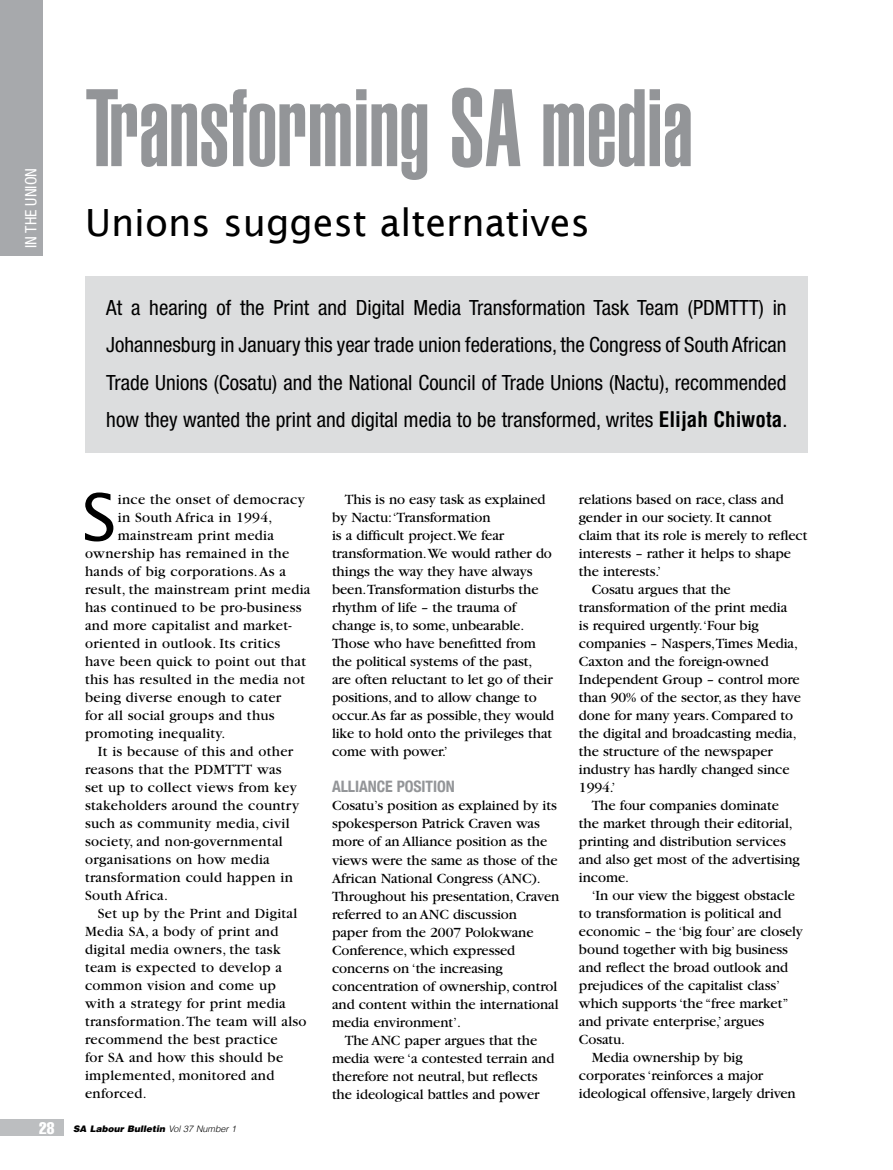
<style>
.page{position:relative;width:893px;height:1170px;background:#fff}
.page>*{position:absolute;margin:0;border:0;box-sizing:border-box;transform-origin:0 0}
.t1{font:900 extra-condensed 108px "Helvetica";color:#939598}
.t2{font:64.5px "Lucida Sans";color:#000}
.t3{font:37.5px "Lucida Sans";color:#000}
.t4{font:condensed 21px/37.5px "Helvetica Neue";color:#000;text-align:justify}
.t5{font:700 condensed 15.75px "Helvetica Neue";letter-spacing:-.005em;color:#939598}
.t6{font:condensed 15.75px "Helvetica Neue";color:#fff}
.t7{font:14.7px/18px "Garamond";letter-spacing:-.005em;color:#000}
.t8{font:14.7px "Garamond";letter-spacing:.02em;color:#000}
.t9{font:italic 900 9px "Helvetica";color:#000}
.s1{font-family:"Helvetica";font-weight:700}
.s2{font-weight:400;font-style:normal;font-stretch:extra-condensed;font-size:16.5px;color:#fff}
.s3{font-weight:300}
</style>
<div class="page">
<div style="left:0;top:1118px;width:64px;height:17px;background:#bcbec0"></div>
<div style="left:0;top:0;width:43px;height:255px;background:#a7a9ac"></div>
<div style="left:85px;top:276px;width:723px;height:177px;background:#dcddde"></div>
<p class="t6" style="left:22px;top:248px;width:82px;rotate:-90deg">IN THE UNION</p>
<h1 class="t1" style="left:85px;top:66px;width:609px">Transforming SA media</h1>
<h3 class="t3" style="left:85px;top:201px;width:506px">Unions suggest alternatives</h3>
<p class="t4" style="left:106px;top:288px;width:683px">At a hearing of the Print and Digital Media Transformation Task Team (PDMTTT) in Johannesburg in January this year trade union federations, the Congress of South African Trade Unions (Cosatu) and the National Council of Trade Unions (Nactu), recommended how they wanted the print and digital media to be transformed, writes <span class="s1">Elijah Chiwota</span>.</p>
<h2 class="t2" style="left:82px;top:480px;width:36px">S</h2>
<p class="t8" style="left:118px;top:492px;width:188px">ince the onset of democracy</p>
<p class="t8" style="left:118px;top:510px;width:156px">in South Africa in 1994,</p>
<p class="t8" style="left:118px;top:528px;width:158px">mainstream print media</p>
<p class="t8" style="left:85px;top:546px;width:206px">ownership has remained in the</p>
<p class="t8" style="left:85px;top:564px;width:202px">hands of big corporations. As a</p>
<p class="t8" style="left:85px;top:582px;width:227px">result, the mainstream print media</p>
<p class="t8" style="left:85px;top:600px;width:218px">has continued to be pro-business</p>
<p class="t8" style="left:85px;top:618px;width:208px">and more capitalist and market-</p>
<p class="t8" style="left:85px;top:636px;width:197px">oriented in outlook. Its critics</p>
<p class="t8" style="left:85px;top:654px;width:223px">have been quick to point out that</p>
<p class="t8" style="left:85px;top:672px;width:221px">this has resulted in the media not</p>
<p class="t8" style="left:85px;top:690px;width:198px">being diverse enough to cater</p>
<p class="t8" style="left:85px;top:708px;width:191px">for all social groups and thus</p>
<p class="t8" style="left:85px;top:726px;width:142px">promoting inequality.</p>
<p class="t8" style="left:98px;top:744px;width:197px">It is because of this and other</p>
<p class="t8" style="left:85px;top:762px;width:198px">reasons that the PDMTTT was</p>
<p class="t8" style="left:85px;top:780px;width:213px">set up to collect views from key</p>
<p class="t8" style="left:85px;top:798px;width:216px">stakeholders around the country</p>
<p class="t8" style="left:85px;top:816px;width:206px">such as community media, civil</p>
<p class="t8" style="left:85px;top:834px;width:199px">society, and non-governmental</p>
<p class="t8" style="left:85px;top:852px;width:186px">organisations on how media</p>
<p class="t8" style="left:85px;top:870px;width:209px">transformation could happen in</p>
<p class="t8" style="left:85px;top:888px;width:85px">South Africa.</p>
<p class="t8" style="left:98px;top:906px;width:201px">Set up by the Print and Digital</p>
<p class="t8" style="left:85px;top:924px;width:195px">Media SA, a body of print and</p>
<p class="t8" style="left:85px;top:942px;width:197px">digital media owners, the task</p>
<p class="t8" style="left:85px;top:960px;width:199px">team is expected to develop a</p>
<p class="t8" style="left:85px;top:978px;width:192px">common vision and come up</p>
<p class="t8" style="left:85px;top:996px;width:202px">with a strategy for print media</p>
<p class="t8" style="left:85px;top:1014px;width:223px">transformation. The team will also</p>
<p class="t8" style="left:85px;top:1032px;width:194px">recommend the best practice</p>
<p class="t8" style="left:85px;top:1050px;width:200px">for SA and how this should be</p>
<p class="t8" style="left:85px;top:1067px;width:191px">implemented, monitored and</p>
<p class="t8" style="left:85px;top:1085px;width:63px">enforced.</p>
<p class="t7" style="left:332px;top:490px;width:224px;text-indent:13px">This is no easy task as explained by Nactu:‘Transformation<br>is a difficult project. We fear transformation. We would rather do things the way they have always been.Transformation disturbs the rhythm of life – the trauma of change is, to some, unbearable.<br>Those who have benefitted from the political systems of the past, are often reluctant to let go of their positions, and to allow change to occur. As far as possible, they would like to hold onto the privileges that come with power.’</p>
<p class="t5" style="left:332px;top:777px;width:124px">ALLIANCE POSITION</p>
<p class="t7" style="left:332px;top:797px;width:226px">Cosatu’s position as explained by its</p>
<p class="t7" style="left:332px;top:815px;width:209px">spokesperson Patrick Craven was</p>
<p class="t7" style="left:332px;top:833px;width:217px">more of an Alliance position as the</p>
<p class="t7" style="left:332px;top:851px;width:227px">views were the same as those of the</p>
<p class="t7" style="left:332px;top:869px;width:210px">African National Congress (ANC).</p>
<p class="t7" style="left:332px;top:887px;width:229px">Throughout his presentation, Craven</p>
<p class="t7" style="left:332px;top:905px;width:186px">referred to an ANC discussion</p>
<p class="t7" style="left:332px;top:923px;width:203px">paper from the 2007 Polokwane</p>
<p class="t7" style="left:332px;top:941px;width:185px">Conference, which expressed</p>
<p class="t7" style="left:332px;top:959px;width:172px">concerns on ‘the increasing</p>
<p class="t7" style="left:332px;top:977px;width:227px">concentration of ownership, control</p>
<p class="t7" style="left:332px;top:995px;width:228px">and content within the international</p>
<p class="t7" style="left:332px;top:1013px;width:130px">media environment’.</p>
<p class="t7" style="left:345px;top:1031px;width:194px">The ANC paper argues that the</p>
<p class="t7" style="left:332px;top:1048px;width:224px">media were ‘a contested terrain and</p>
<p class="t7" style="left:332px;top:1066px;width:207px">therefore not neutral, but reflects</p>
<p class="t7" style="left:332px;top:1084px;width:209px">the ideological battles and power</p>
<p class="t7" style="left:579px;top:490px;width:206px">relations based on race, class and</p>
<p class="t7" style="left:579px;top:508px;width:194px">gender in our society. It cannot</p>
<p class="t7" style="left:579px;top:526px;width:230px">claim that its role is merely to reflect</p>
<p class="t7" style="left:579px;top:544px;width:214px">interests – rather it helps to shape</p>
<p class="t7" style="left:579px;top:562px;width:83px">the interests.’</p>
<p class="t7" style="left:592px;top:580px;width:141px">Cosatu argues that the</p>
<p class="t7" style="left:579px;top:598px;width:210px">transformation of the print media</p>
<p class="t7" style="left:579px;top:616px;width:181px">is required urgently.‘Four big</p>
<p class="t7" style="left:579px;top:634px;width:221px">companies – Naspers,Times Media,</p>
<p class="t7" style="left:579px;top:652px;width:191px">Caxton and the foreign-owned</p>
<p class="t7" style="left:579px;top:670px;width:222px">Independent Group – control more</p>
<p class="t7" style="left:579px;top:688px;width:224px">than 90% of the sector, as they have</p>
<p class="t7" style="left:579px;top:706px;width:216px">done for many years. Compared to</p>
<p class="t7" style="left:579px;top:724px;width:219px">the digital and broadcasting media,</p>
<p class="t7" style="left:579px;top:742px;width:195px">the structure of the newspaper</p>
<p class="t7" style="left:579px;top:760px;width:212px">industry has hardly changed since</p>
<p class="t7" style="left:579px;top:778px;width:38px">1994.’</p>
<p class="t7" style="left:592px;top:796px;width:189px">The four companies dominate</p>
<p class="t7" style="left:579px;top:814px;width:215px">the market through their editorial,</p>
<p class="t7" style="left:579px;top:832px;width:208px">printing and distribution services</p>
<p class="t7" style="left:579px;top:850px;width:222px">and also get most of the advertising</p>
<p class="t7" style="left:579px;top:868px;width:52px">income.</p>
<p class="t7" style="left:592px;top:886px;width:205px">‘In our view the biggest obstacle</p>
<p class="t7" style="left:579px;top:904px;width:204px">to transformation is political and</p>
<p class="t7" style="left:579px;top:922px;width:225px">economic – the ‘big four’ are closely</p>
<p class="t7" style="left:579px;top:940px;width:211px">bound together with big business</p>
<p class="t7" style="left:579px;top:958px;width:211px">and reflect the broad outlook and</p>
<p class="t7" style="left:579px;top:976px;width:203px">prejudices of the capitalist class’</p>
<p class="t7" style="left:579px;top:994px;width:211px">which supports ‘the “free market”</p>
<p class="t7" style="left:579px;top:1012px;width:187px">and private enterprise,’ argues</p>
<p class="t7" style="left:579px;top:1030px;width:48px">Cosatu.</p>
<p class="t7" style="left:592px;top:1048px;width:153px">Media ownership by big</p>
<p class="t7" style="left:579px;top:1066px;width:186px">corporates ‘reinforces a major</p>
<p class="t7" style="left:579px;top:1084px;width:218px">ideological offensive, largely driven</p>
<p class="t9" style="left:39px;top:1122px;width:199px"><span class="s2">28</span> SA Labour Bulletin <span class="s3">Vol 37 Number 1</span></p>
</div>
